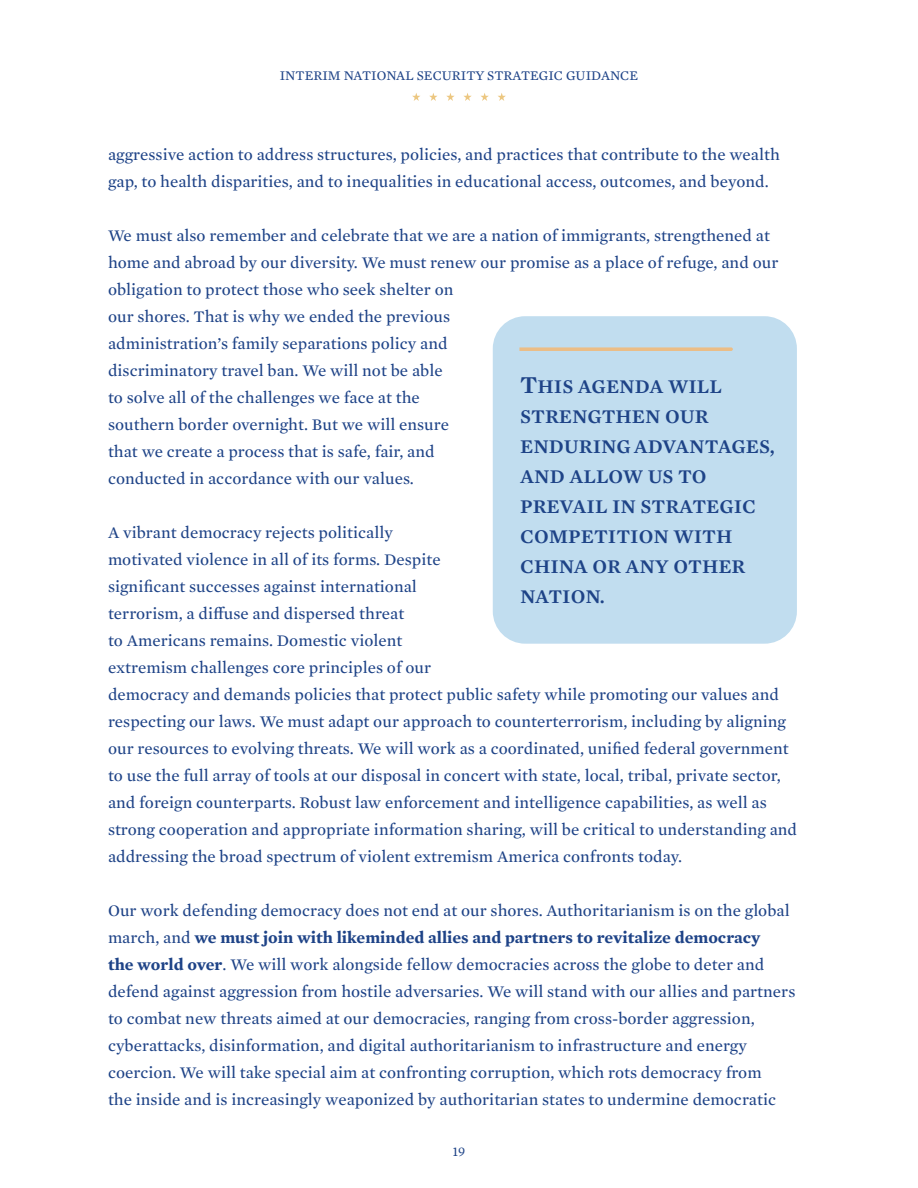
<style>
.page{position:relative;width:918px;height:1188px;background:#fff}
.page>*{position:absolute;margin:0;border:0;box-sizing:border-box;transform-origin:0 0}
.t1{font:500 18px/30px "Mercury S Sm";color:#1e4387}
.t2{font:15px/27px "Mercury S Sm";color:#1e4387}
.t3{font:13.5px "Mercury Text G2";color:#1e4387}
.s1{font-size:22.5px}
.s2{font-weight:700}
</style>
<div class="page">
<svg style="left:412px;top:93px;width:8px;height:8px"></svg>
<svg style="left:429px;top:93px;width:9px;height:8px"></svg>
<svg style="left:446px;top:93px;width:9px;height:8px"></svg>
<svg style="left:463px;top:93px;width:9px;height:8px"></svg>
<svg style="left:480px;top:93px;width:9px;height:8px"></svg>
<svg style="left:498px;top:93px;width:8px;height:8px"></svg>
<div style="left:493px;top:316px;width:304px;height:328px;background:#c1ddef;border-radius:32px"></div>
<svg style="left:519px;top:347px;width:214px;height:4px"></svg>
<p class="t3" style="left:280px;top:66px;width:360px">INTERIM NATIONAL SECURITY STRATEGIC GUIDANCE</p>
<p class="t2" style="left:108px;top:141px;width:673px">aggressive action to address structures, policies, and practices that contribute to the wealth gap, to health disparities, and to inequalities in educational access, outcomes, and beyond.</p>
<p class="t2" style="left:108px;top:222px;width:672px">We must also remember and celebrate that we are a nation of immigrants, strengthened at home and abroad by our diversity. We must renew our promise as a place of refuge, and our obligation to protect those who seek shelter on<br>our shores. That is why we ended the previous<br>administration’s family separations policy and<br>discriminatory travel ban. We will not be able<br>to solve all of the challenges we face at the<br>southern border overnight. But we will ensure<br>that we create a process that is safe, fair, and<br>conducted in accordance with our values.</p>
<p class="t1" style="left:520px;top:370px;width:256px"><span class="s1">T</span>HIS AGENDA WILL<br>STRENGTHEN OUR<br>ENDURING ADVANTAGES,<br>AND ALLOW US TO<br>PREVAIL IN STRATEGIC<br>COMPETITION WITH<br>CHINA OR ANY OTHER<br>NATION.</p>
<p class="t2" style="left:108px;top:519px;width:691px">A vibrant democracy rejects politically<br>motivated violence in all of its forms. Despite<br>significant successes against international<br>terrorism, a diffuse and dispersed threat<br>to Americans remains. Domestic violent<br>extremism challenges core principles of our<br>democracy and demands policies that protect public safety while promoting our values and respecting our laws. We must adapt our approach to counterterrorism, including by aligning our resources to evolving threats. We will work as a coordinated, unified federal government to use the full array of tools at our disposal in concert with state, local, tribal, private sector, and foreign counterparts. Robust law enforcement and intelligence capabilities, as well as strong cooperation and appropriate information sharing, will be critical to understanding and addressing the broad spectrum of violent extremism America confronts today.</p>
<p class="t2" style="left:108px;top:897px;width:689px">Our work defending democracy does not end at our shores. Authoritarianism is on the global march, and <span class="s2">we must join with likeminded allies and partners to revitalize democracy<br>the world over</span>. We will work alongside fellow democracies across the globe to deter and defend against aggression from hostile adversaries. We will stand with our allies and partners to combat new threats aimed at our democracies, ranging from cross-border aggression, cyberattacks, disinformation, and digital authoritarianism to infrastructure and energy coercion. We will take special aim at confronting corruption, which rots democracy from<br>the inside and is increasingly weaponized by authoritarian states to undermine democratic</p>
<p class="t3" style="left:453px;top:1141px;width:14px">19</p>
</div>
